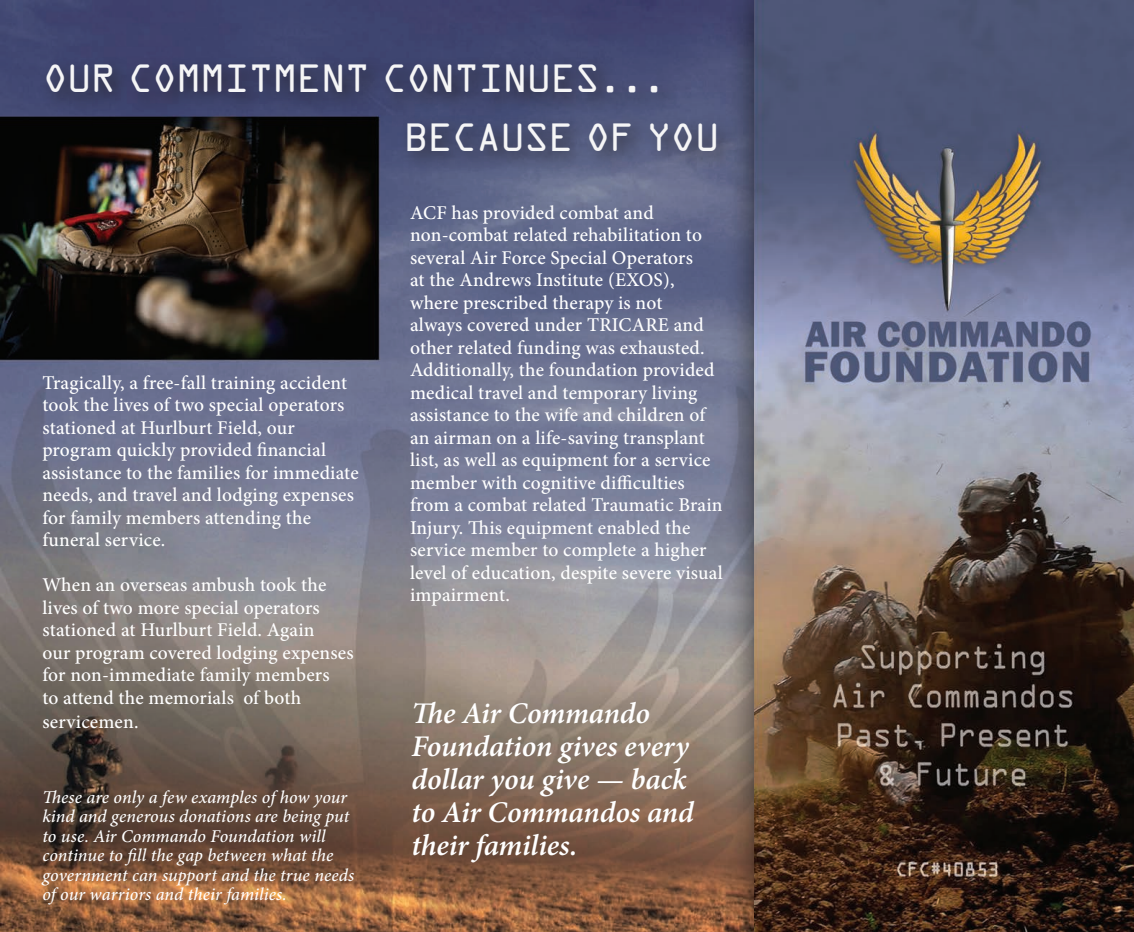
<style>
.page{position:relative;width:1134px;height:932px;background:#fff}
.page>*{position:absolute;margin:0;border:0;box-sizing:border-box;transform-origin:0 0}
.t1{font:42px/58.5px "OCRA Extended";letter-spacing:-.03em;color:#f5f5f6}
.t2{font:italic 600 30px/33px "Minion Pro";letter-spacing:-.005em;color:#fff}
.t3{font:500 19.5px/22.5px "Minion Pro";letter-spacing:.01em;color:#fff}
.t4{font:italic 500 18px/19.5px "Minion Pro";letter-spacing:.005em;color:#fff}
</style>
<div class="page">
<img style="left:0;top:0;width:1134px;height:932px">
<div style="left:39px;top:56px;width:699px;height:116px;background:#231f20;opacity:.75"></div>
<h1 class="t1" style="left:403px;top:49px;width:318px;text-indent:-361px">OUR COMMITMENT CONTINUES...<br>BECAUSE OF YOU</h1>
<p class="t3" style="left:42px;top:371px;width:318px">Tragically, a free-fall training accident took the lives of two special operators stationed at Hurlburt Field, our program quickly provided financial assistance to the families for immediate needs, and travel and lodging expenses for family members attending the funeral service.</p>
<p class="t3" style="left:42px;top:573px;width:313px">When an overseas ambush took the lives of two more special operators stationed at Hurlburt Field. Again<br>our program covered lodging expenses for non-immediate family members<br>to attend the memorials of both servicemen.</p>
<p class="t4" style="left:42px;top:787px;width:313px">These are only a few examples of how your kind and generous donations are being put to use. Air Commando Foundation will continue to fill the gap between what the government can support and the true needs of our warriors and their families.</p>
<p class="t3" style="left:410px;top:201px;width:314px">ACF has provided combat and non-combat related rehabilitation to several Air Force Special Operators<br>at the Andrews Institute (EXOS), where prescribed therapy is not<br>always covered under TRICARE and other related funding was exhausted.<br>Additionally, the foundation provided medical travel and temporary living assistance to the wife and children of an airman on a life-saving transplant list, as well as equipment for a service member with cognitive difficulties from a combat related Traumatic Brain Injury. This equipment enabled the service member to complete a higher level of education, despite severe visual impairment.</p>
<h2 class="t2" style="left:412px;top:696px;width:284px">The Air Commando<br>Foundation gives every dollar you give — back to Air Commandos and their families.</h2>
</div>
